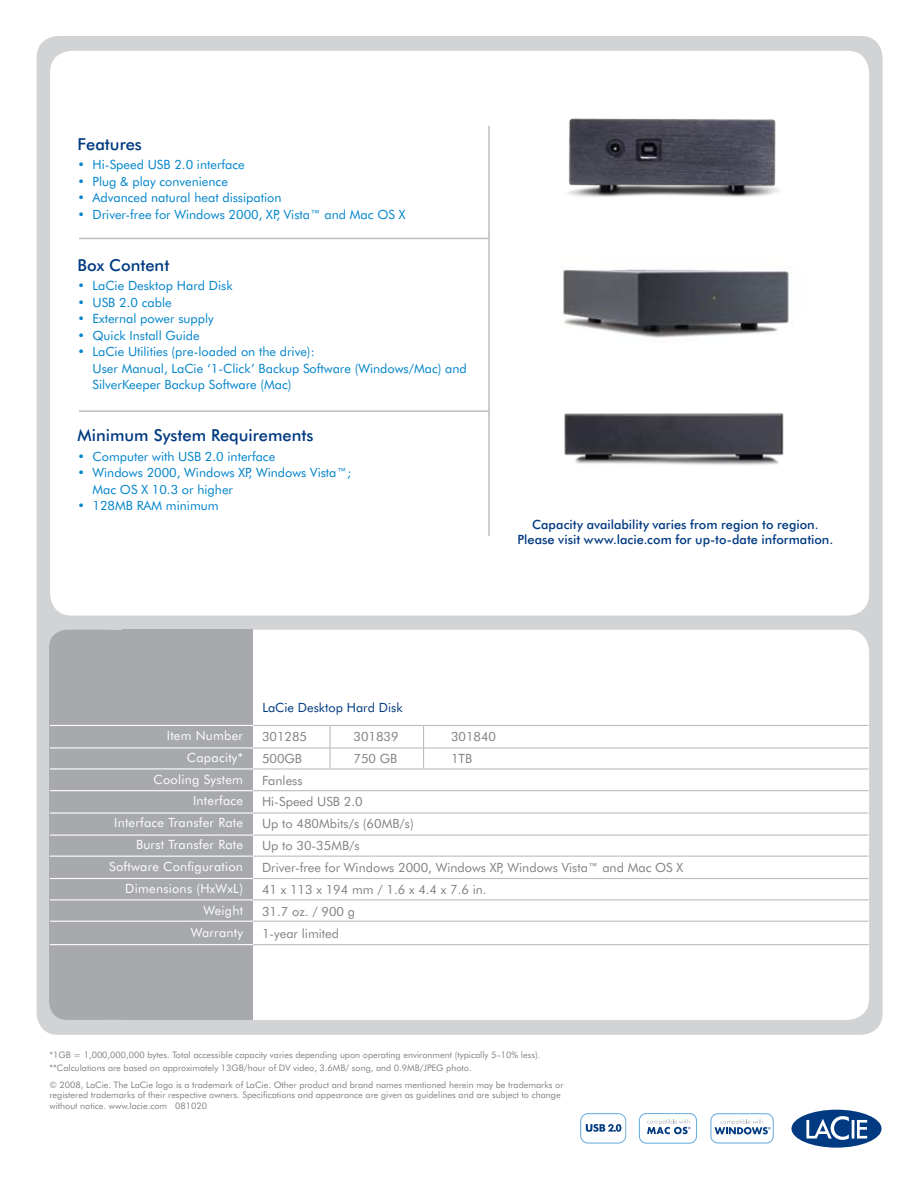
<style>
.page{position:relative;width:918px;height:1188px;background:#fff}
.page>*{position:absolute;margin:0;border:0;box-sizing:border-box;transform-origin:0 0}
.t1{font:500 16.5px "Futura BT";color:#013a81}
.t2{font:12.75px/16.5px "Futura BT";color:#0084cb}
.t3{font:12.75px/21.9px "Futura BT";color:#808285}
.t4{font:12.75px/21.9px "Futura BT";letter-spacing:.02em;color:#fff;text-align:right}
.t5{font:500 12.75px/15.3px "Futura BT";color:#013a81;text-align:center}
.t6{font:12.75px "Futura BT";color:#013a81}
.t7{font:9px/10.5px "Futura BT";color:#808285}
</style>
<div class="page">
<div style="left:37px;top:36px;width:846px;height:999px;background:#d1d3d4;border-radius:22px"></div>
<div style="left:50px;top:51px;width:819px;height:565px;background:#fff;border-radius:22px"></div>
<div style="left:88px;top:630px;width:781px;height:390px;background:#fff;border-radius:22px"></div>
<div style="left:49px;top:630px;width:171px;height:390px;background:#a7a9ac;border-radius:18px"></div>
<div style="left:123px;top:630px;width:130px;height:390px;background:#a7a9ac"></div>
<hr style="left:79px;top:238px;width:410px;height:1px;background:#bcbdc0">
<hr style="left:488px;top:126px;width:2px;height:410px;background:#bcbdc0">
<hr style="left:79px;top:410px;width:410px;height:2px;background:#bcbdc0">
<hr style="left:50px;top:835px;width:203px;height:1px;background:#fff">
<hr style="left:253px;top:835px;width:615px;height:1px;background:#bcbdc0">
<hr style="left:50px;top:921px;width:203px;height:1px;background:#fff">
<hr style="left:253px;top:921px;width:615px;height:1px;background:#bcbdc0">
<hr style="left:50px;top:944px;width:203px;height:1px;background:#fff">
<hr style="left:253px;top:944px;width:615px;height:1px;background:#bcbdc0">
<hr style="left:50px;top:856px;width:203px;height:1px;background:#fff">
<hr style="left:253px;top:856px;width:615px;height:1px;background:#bcbdc0">
<hr style="left:50px;top:812px;width:203px;height:2px;background:#fff">
<hr style="left:253px;top:812px;width:615px;height:2px;background:#bcbdc0">
<hr style="left:50px;top:790px;width:203px;height:1px;background:#fff">
<hr style="left:253px;top:790px;width:615px;height:1px;background:#bcbdc0">
<hr style="left:50px;top:768px;width:203px;height:2px;background:#fff">
<hr style="left:253px;top:768px;width:615px;height:2px;background:#bcbdc0">
<hr style="left:50px;top:747px;width:203px;height:2px;background:#fff">
<hr style="left:253px;top:747px;width:615px;height:2px;background:#bcbdc0">
<hr style="left:50px;top:725px;width:203px;height:1px;background:#fff">
<hr style="left:253px;top:725px;width:615px;height:1px;background:#bcbdc0">
<hr style="left:50px;top:878px;width:203px;height:1px;background:#fff">
<hr style="left:253px;top:878px;width:615px;height:1px;background:#bcbdc0">
<hr style="left:50px;top:899px;width:203px;height:1px;background:#fff">
<hr style="left:253px;top:899px;width:615px;height:1px;background:#bcbdc0">
<img style="left:567px;top:118px;width:212px;height:79px">
<img style="left:563px;top:269px;width:226px;height:69px">
<img style="left:564px;top:413px;width:220px;height:52px">
<hr style="left:329px;top:726px;width:2px;height:42px;background:#bcbdc0">
<hr style="left:423px;top:726px;width:1px;height:42px;background:#bcbdc0">
<svg style="left:791px;top:1110px;width:91px;height:38px"></svg>
<div style="left:580px;top:1113px;width:46px;height:31px;border:1px solid #6caedf;border-radius:7px"></div>
<div style="left:577px;top:1110px;width:53px;height:37px;border:3px solid #fff;border-radius:9px"></div>
<svg style="left:586px;top:1124px;width:35px;height:8px"></svg>
<div style="left:710px;top:1113px;width:64px;height:31px;border:1px solid #6caedf;border-radius:7px"></div>
<svg style="left:715px;top:1113px;width:59px;height:31px"></svg>
<div style="left:639px;top:1113px;width:58px;height:31px;border:1px solid #6caedf;border-radius:7px"></div>
<svg style="left:647px;top:1119px;width:43px;height:15px"></svg>
<h1 class="t1" style="left:78px;top:134px;width:66px">Features</h1>
<h2 class="t2" style="left:78px;top:156px;width:169px">• Hi-Speed USB 2.0 interface</h2>
<h2 class="t2" style="left:78px;top:173px;width:152px">• Plug &amp; play convenience</h2>
<h2 class="t2" style="left:78px;top:189px;width:205px">• Advanced natural heat dissipation</h2>
<h2 class="t2" style="left:78px;top:206px;width:329px">• Driver-free for Windows 2000, XP, Vista™ and Mac OS X</h2>
<h1 class="t1" style="left:78px;top:255px;width:93px">Box Content</h1>
<h2 class="t2" style="left:78px;top:278px;width:157px">• LaCie Desktop Hard Disk</h2>
<h2 class="t2" style="left:78px;top:294px;width:96px">• USB 2.0 cable</h2>
<h2 class="t2" style="left:78px;top:311px;width:138px">• External power supply</h2>
<h2 class="t2" style="left:78px;top:327px;width:124px">• Quick Install Guide</h2>
<h2 class="t2" style="left:93px;top:344px;width:376px;text-indent:-15px">• LaCie Utilities (pre-loaded on the drive):<br>User Manual, LaCie ‘1-Click’ Backup Software (Windows/Mac) and<br>SilverKeeper Backup Software (Mac)</h2>
<h1 class="t1" style="left:78px;top:425px;width:237px">Minimum System Requirements</h1>
<h2 class="t2" style="left:78px;top:448px;width:199px">• Computer with USB 2.0 interface</h2>
<h2 class="t2" style="left:93px;top:464px;width:260px;text-indent:-15px">• Windows 2000, Windows XP, Windows Vista™;<br>Mac OS X 10.3 or higher</h2>
<h2 class="t2" style="left:78px;top:497px;width:143px">• 128MB RAM minimum</h2>
<h2 class="t5" style="left:517px;top:516px;width:317px">Capacity availability varies from region to region.<br>Please visit www.lacie.com for up-to-date information.</h2>
<h2 class="t6" style="left:262px;top:700px;width:142px">LaCie Desktop Hard Disk</h2>
<h2 class="t4" style="left:109px;top:724px;width:135px">Item Number<br>Capacity*<br>Cooling System<br>Interface<br>Interface Transfer Rate<br>Burst Transfer Rate<br>Software Configuration<br>Dimensions (HxWxL)<br>Weight<br>Warranty</h2>
<h2 class="t3" style="left:262px;top:725px;width:47px">301285</h2>
<h2 class="t3" style="left:354px;top:725px;width:47px">301839</h2>
<h2 class="t3" style="left:451px;top:725px;width:47px">301840</h2>
<h2 class="t3" style="left:262px;top:747px;width:42px">500GB</h2>
<h2 class="t3" style="left:354px;top:747px;width:45px">750 GB</h2>
<h2 class="t3" style="left:451px;top:747px;width:23px">1TB</h2>
<h2 class="t3" style="left:262px;top:769px;width:423px">Fanless<br>Hi-Speed USB 2.0<br>Up to 480Mbits/s (60MB/s)<br>Up to 30-35MB/s<br>Driver-free for Windows 2000, Windows XP, Windows Vista™ and Mac OS X<br>41 x 113 x 194 mm / 1.6 x 4.4 x 7.6 in.<br>31.7 oz. / 900 g<br>1-year limited</h2>
<p class="t7" style="left:50px;top:1048px;width:492px;line-height:12.9px">*1GB = 1,000,000,000 bytes. Total accessible capacity varies depending upon operating environment (typically 5–10% less). **Calculations are based on approximately 13GB/hour of DV video, 3.6MB/ song, and 0.9MB/JPEG photo.</p>
<p class="t7" style="left:50px;top:1079px;width:516px">© 2008, LaCie. The LaCie logo is a trademark of LaCie. Other product and brand names mentioned herein may be trademarks or registered trademarks of their respective owners. Specifications and appearance are given as guidelines and are subject to change without notice. www.lacie.com 081020</p>
</div>
